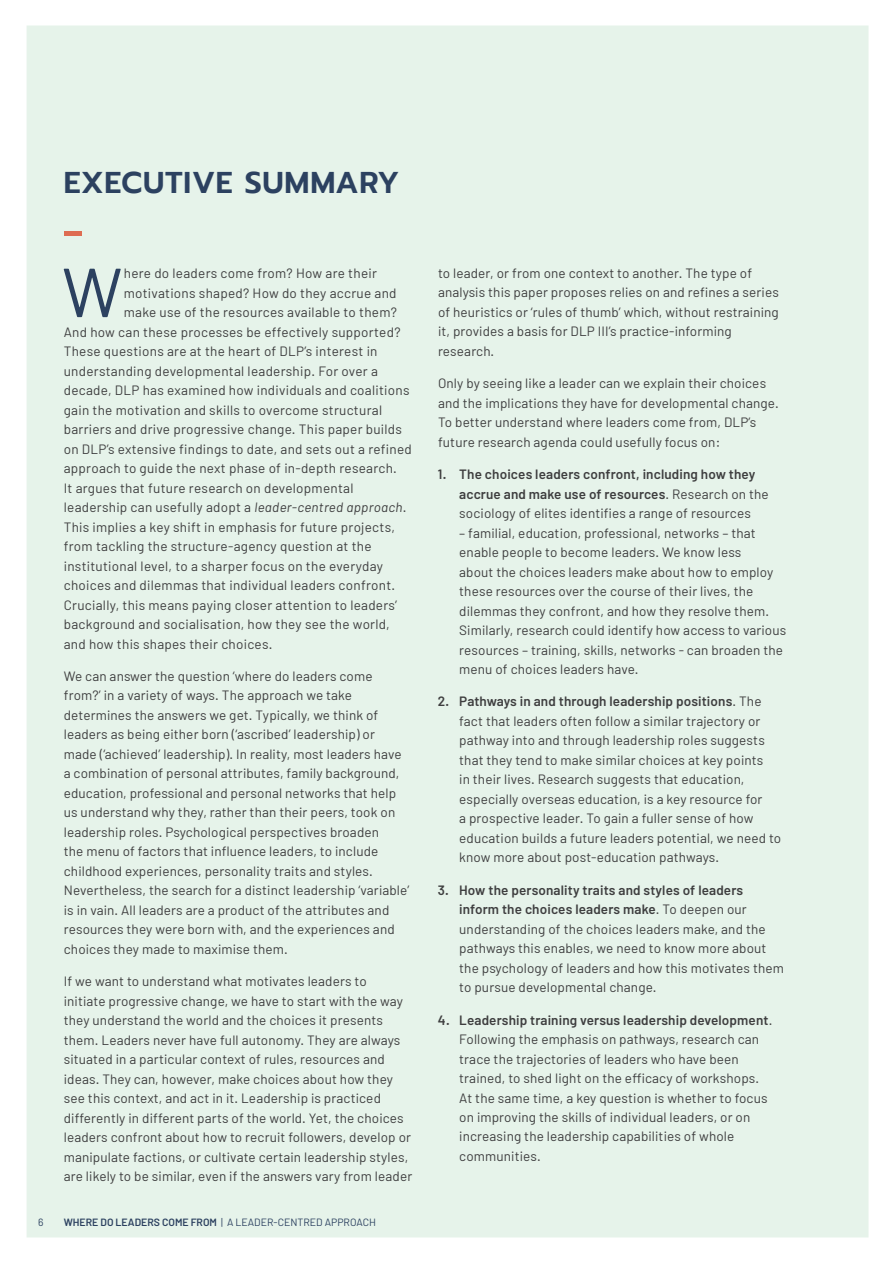
<style>
.page{position:relative;width:893px;height:1263px;background:#fff}
.page>*{position:absolute;margin:0;border:0;box-sizing:border-box;transform-origin:0 0}
.COPY_-_FIRST_PARA__D{font:69.15px "Barlow";color:#2c4160}
.SECTION_HEADING{font:600 30px "Prompt";letter-spacing:.025em;color:#2c4160}
.COPY{font:13.5px/19.5px "Barlow";letter-spacing:.01em;color:#3e3e3f}
.NUMBER_LIST{font:13.5px/19.5px "Barlow";letter-spacing:.01em;color:#3e3e3f}
.COPY_-_FIRST_PARA__D-2{font:13.5px "Barlow";letter-spacing:.02em;color:#3e3e3f}
.NUMBER_LIST-2{font:600 13.5px/19.5px "Barlow";letter-spacing:.01em;color:#3e3e3f}
.t1{font:600 10.5px "Barlow";letter-spacing:.335em;color:#2c4160}
.t2{font:10.5px "Barlow";color:#2c4160}
.s1{font-style:italic}
.s2{font-weight:400}
.s3{font-weight:600}
</style>
<div class="page">
<div style="left:26px;top:25px;width:843px;height:1213px;background:#e6f3ea"></div>
<p class="SECTION_HEADING" style="left:64px;top:160px;width:337px">EXECUTIVE SUMMARY</p>
<p class="COPY_-_FIRST_PARA__D" style="left:62px;top:249px;width:62px">W</p>
<p class="COPY_-_FIRST_PARA__D-2" style="left:124px;top:265px;width:255px">here do leaders come from? How are their</p>
<p class="COPY_-_FIRST_PARA__D-2" style="left:124px;top:284px;width:274px">motivations shaped? How do they accrue and</p>
<p class="COPY_-_FIRST_PARA__D-2" style="left:124px;top:304px;width:275px">make use of the resources available to them?</p>
<p class="COPY_-_FIRST_PARA__D-2" style="left:64px;top:323px;width:338px">And how can these processes be effectively supported?</p>
<p class="COPY_-_FIRST_PARA__D-2" style="left:64px;top:343px;width:315px">These questions are at the heart of DLP’s interest in</p>
<p class="COPY_-_FIRST_PARA__D-2" style="left:64px;top:362px;width:316px">understanding developmental leadership. For over a</p>
<p class="COPY_-_FIRST_PARA__D-2" style="left:64px;top:382px;width:347px">decade, DLP has examined how individuals and coalitions</p>
<p class="COPY_-_FIRST_PARA__D-2" style="left:64px;top:401px;width:320px">gain the motivation and skills to overcome structural</p>
<p class="COPY_-_FIRST_PARA__D-2" style="left:64px;top:421px;width:340px">barriers and drive progressive change. This paper builds</p>
<p class="COPY_-_FIRST_PARA__D-2" style="left:64px;top:440px;width:350px">on DLP’s extensive findings to date, and sets out a refined</p>
<p class="COPY_-_FIRST_PARA__D-2" style="left:64px;top:460px;width:335px">approach to guide the next phase of in-depth research.</p>
<p class="COPY_-_FIRST_PARA__D-2" style="left:64px;top:479px;width:291px">It argues that future research on developmental</p>
<p class="COPY_-_FIRST_PARA__D-2" style="left:64px;top:499px;width:344px">leadership can usefully adopt a <span class="s1">leader-centred approach</span>.</p>
<p class="COPY_-_FIRST_PARA__D-2" style="left:64px;top:518px;width:333px">This implies a key shift in emphasis for future projects,</p>
<p class="COPY_-_FIRST_PARA__D-2" style="left:64px;top:538px;width:309px">from tackling the structure-agency question at the</p>
<p class="COPY_-_FIRST_PARA__D-2" style="left:64px;top:557px;width:321px">institutional level, to a sharper focus on the everyday</p>
<p class="COPY_-_FIRST_PARA__D-2" style="left:64px;top:577px;width:333px">choices and dilemmas that individual leaders confront.</p>
<p class="COPY_-_FIRST_PARA__D-2" style="left:64px;top:596px;width:335px">Crucially, this means paying closer attention to leaders’</p>
<p class="COPY_-_FIRST_PARA__D-2" style="left:64px;top:616px;width:328px">background and socialisation, how they see the world,</p>
<p class="COPY_-_FIRST_PARA__D-2" style="left:64px;top:635px;width:210px">and how this shapes their choices.</p>
<p class="COPY" style="left:64px;top:666px;width:347px">We can answer the question ‘where do leaders come from?’ in a variety of ways. The approach we take determines the answers we get. Typically, we think of leaders as being either born (‘ascribed’ leadership) or made (‘achieved’ leadership). In reality, most leaders have a combination of personal attributes, family background, education, professional and personal networks that help us understand why they, rather than their peers, took on leadership roles. Psychological perspectives broaden<br>the menu of factors that influence leaders, to include childhood experiences, personality traits and styles.<br>Nevertheless, the search for a distinct leadership ‘variable’ is in vain. All leaders are a product of the attributes and resources they were born with, and the experiences and choices they made to maximise them.</p>
<p class="COPY" style="left:64px;top:971px;width:350px">If we want to understand what motivates leaders to<br>initiate progressive change, we have to start with the way they understand the world and the choices it presents them. Leaders never have full autonomy. They are always situated in a particular context of rules, resources and ideas. They can, however, make choices about how they see this context, and act in it. Leadership is practiced differently in different parts of the world. Yet, the choices leaders confront about how to recruit followers, develop or manipulate factions, or cultivate certain leadership styles, are likely to be similar, even if the answers vary from leader</p>
<p class="t2" style="left:38px;top:1215px;width:7px">6</p>
<p class="t1" style="left:64px;top:1215px;width:17px">Where</p>
<p class="t1" style="left:101px;top:1215px;width:23px">do leader</p>
<p class="t1" style="left:154px;top:1215px;width:89px">s comefrom <span class="s2">| A leader</span></p>
<p class="t2" style="left:274px;top:1215px;width:12px">-centred</p>
<p class="t2" style="left:325px;top:1215px;width:8px">approach</p>
<p class="COPY" style="left:438px;top:263px;width:342px">to leader, or from one context to another. The type of analysis this paper proposes relies on and refines a series of heuristics or ‘rules of thumb’ which, without restraining it, provides a basis for DLP III’s practice-informing research.</p>
<p class="COPY" style="left:438px;top:373px;width:342px">Only by seeing like a leader can we explain their choices and the implications they have for developmental change.<br>To better understand where leaders come from, DLP’s future research agenda could usefully focus on:</p>
<p class="NUMBER_LIST-2" style="left:459px;top:464px;width:311px;text-indent:-21px">1. The choices leaders confront, including how they accrue and make use of resources<span class="s2">. Research on the sociology of elites identifies a range of resources</span></p>
<p class="NUMBER_LIST" style="left:459px;top:523px;width:329px">– familial, education, professional, networks – that enable people to become leaders. We know less<br>about the choices leaders make about how to employ these resources over the course of their lives, the dilemmas they confront, and how they resolve them.<br>Similarly, research could identify how access to various resources – training, skills, networks - can broaden the menu of choices leaders have.</p>
<p class="NUMBER_LIST" style="left:459px;top:691px;width:324px;text-indent:-21px"><span class="s3">2. Pathways in and through leadership positions</span>. The fact that leaders often follow a similar trajectory or pathway into and through leadership roles suggests that they tend to make similar choices at key points<br>in their lives. Research suggests that education, especially overseas education, is a key resource for<br>a prospective leader. To gain a fuller sense of how education builds a future leaders potential, we need to know more about post-education pathways.</p>
<p class="NUMBER_LIST" style="left:459px;top:880px;width:326px;text-indent:-21px"><span class="s3">3. How the personality traits and styles of leaders inform the choices leaders make</span>. To deepen our understanding of the choices leaders make, and the pathways this enables, we need to know more about the psychology of leaders and how this motivates them to pursue developmental change.</p>
<p class="NUMBER_LIST" style="left:459px;top:1009px;width:315px;text-indent:-21px"><span class="s3">4. Leadership training versus leadership development</span>.<br>Following the emphasis on pathways, research can trace the trajectories of leaders who have been trained, to shed light on the efficacy of workshops.<br>At the same time, a key question is whether to focus on improving the skills of individual leaders, or on increasing the leadership capabilities of whole communities.</p>
</div>
